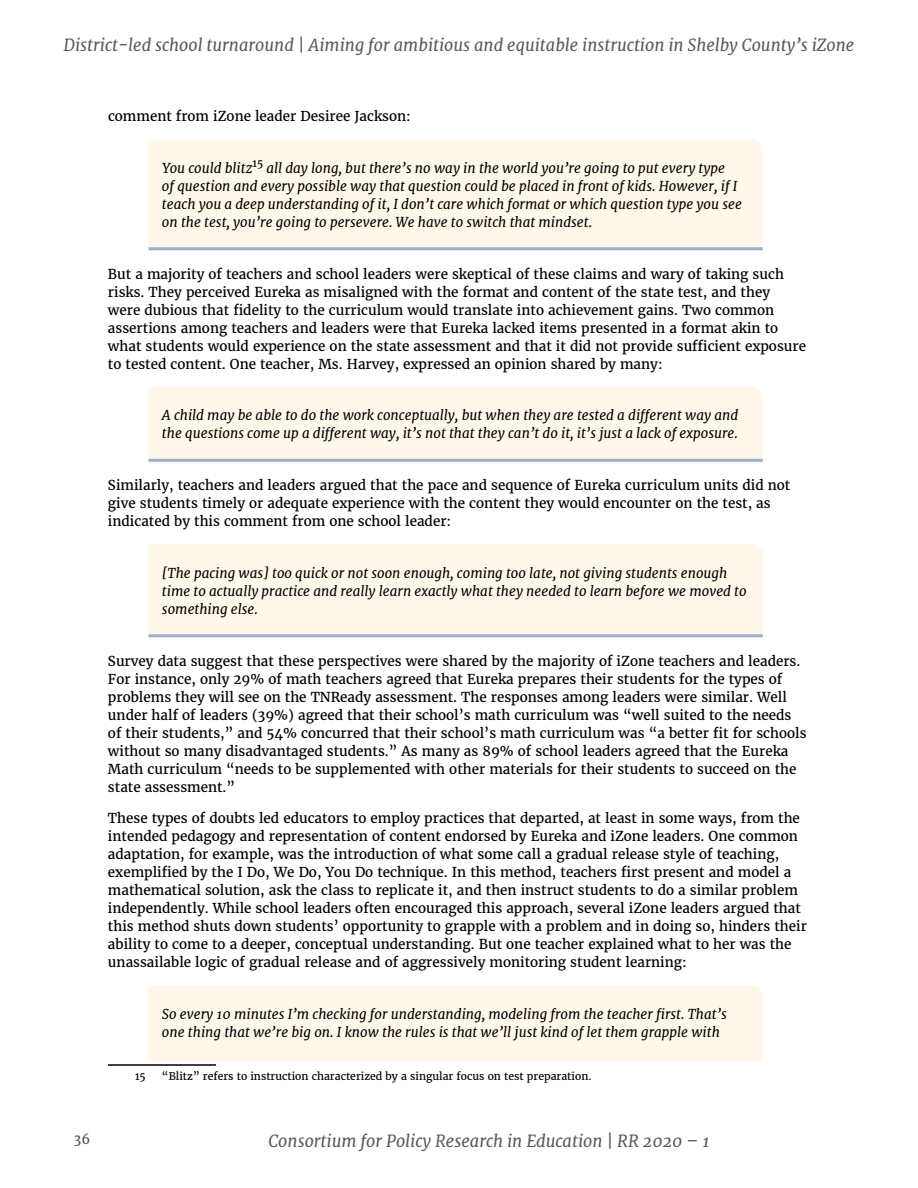
<style>
.page{position:relative;width:918px;height:1188px;background:#fff}
.page>*{position:absolute;margin:0;border:0;box-sizing:border-box;transform-origin:0 0}
.t1{font:italic 16.5px "Merriweather";color:#5b5858}
.t2{font:13.5px/18px "Merriweather";color:#000}
.t3{font:italic 13.5px/18px "Merriweather";color:#000}
.t4{font:13.5px "Merriweather";color:#53585f}
.t5{font:10.5px "Merriweather";color:#000}
</style>
<div class="page">
<div style="left:148px;top:140px;width:615px;height:111px;background:#fff8ea"></div>
<hr style="left:148px;top:247px;width:615px;height:3px;background:#9caec9">
<div style="left:148px;top:387px;width:615px;height:72px;background:#fff8ea"></div>
<hr style="left:148px;top:459px;width:615px;height:3px;background:#9caec9">
<div style="left:148px;top:544px;width:615px;height:94px;background:#fff8ea"></div>
<hr style="left:148px;top:634px;width:615px;height:3px;background:#9caec9">
<div style="left:148px;top:986px;width:615px;height:75px;background:#fff8ea"></div>
<hr style="left:108px;top:1064px;width:108px;height:2px;background:#000">
<p class="t1" style="left:64px;top:34px;width:792px">District-led school turnaround | Aiming for ambitious and equitable instruction in Shelby County’s iZone</p>
<p class="t2" style="left:108px;top:107px;width:304px">comment from iZone leader Desiree Jackson:</p>
<p class="t3" style="left:162px;top:159px;width:581px">You could blitz<sup>15</sup> all day long, but there’s no way in the world you’re going to put every type<br>of question and every possible way that question could be placed in front of kids. However, if I teach you a deep understanding of it, I don’t care which format or which question type you see on the test, you’re going to persevere. We have to switch that mindset.</p>
<p class="t2" style="left:108px;top:265px;width:700px">But a majority of teachers and school leaders were skeptical of these claims and wary of taking such risks. They perceived Eureka as misaligned with the format and content of the state test, and they<br>were dubious that fidelity to the curriculum would translate into achievement gains. Two common assertions among teachers and leaders were that Eureka lacked items presented in a format akin to what students would experience on the state assessment and that it did not provide sufficient exposure to tested content. One teacher, Ms. Harvey, expressed an opinion shared by many:</p>
<p class="t3" style="left:162px;top:406px;width:578px">A child may be able to do the work conceptually, but when they are tested a different way and the questions come up a different way, it’s not that they can’t do it, it’s just a lack of exposure.</p>
<p class="t2" style="left:108px;top:476px;width:684px">Similarly, teachers and leaders argued that the pace and sequence of Eureka curriculum units did not give students timely or adequate experience with the content they would encounter on the test, as indicated by this comment from one school leader:</p>
<p class="t3" style="left:162px;top:564px;width:586px">[The pacing was] too quick or not soon enough, coming too late, not giving students enough time to actually practice and really learn exactly what they needed to learn before we moved to something else.</p>
<p class="t2" style="left:108px;top:652px;width:700px">Survey data suggest that these perspectives were shared by the majority of iZone teachers and leaders.<br>For instance, only 29% of math teachers agreed that Eureka prepares their students for the types of problems they will see on the TNReady assessment. The responses among leaders were similar. Well under half of leaders (39%) agreed that their school’s math curriculum was “well suited to the needs of their students,” and 54% concurred that their school’s math curriculum was “a better fit for schools without so many disadvantaged students.” As many as 89% of school leaders agreed that the Eureka Math curriculum “needs to be supplemented with other materials for their students to succeed on the state assessment.”</p>
<p class="t2" style="left:108px;top:809px;width:700px">These types of doubts led educators to employ practices that departed, at least in some ways, from the intended pedagogy and representation of content endorsed by Eureka and iZone leaders. One common adaptation, for example, was the introduction of what some call a gradual release style of teaching, exemplified by the I Do, We Do, You Do technique. In this method, teachers first present and model a mathematical solution, ask the class to replicate it, and then instruct students to do a similar problem independently. While school leaders often encouraged this approach, several iZone leaders argued that this method shuts down students’ opportunity to grapple with a problem and in doing so, hinders their ability to come to a deeper, conceptual understanding. But one teacher explained what to her was the unassailable logic of gradual release and of aggressively monitoring student learning:</p>
<p class="t3" style="left:162px;top:1005px;width:566px">So every 10 minutes I’m checking for understanding, modeling from the teacher first. That’s one thing that we’re big on. I know the rules is that we’ll just kind of let them grapple with</p>
<p class="t5" style="left:135px;top:1069px;width:12px">15</p>
<p class="t5" style="left:162px;top:1069px;width:431px">“Blitz” refers to instruction characterized by a singular focus on test preparation.</p>
<p class="t4" style="left:74px;top:1130px;width:18px">36</p>
<p class="t1" style="left:268px;top:1130px;width:443px">Consortium for Policy Research in Education | RR 2020 – 1</p>
</div>
